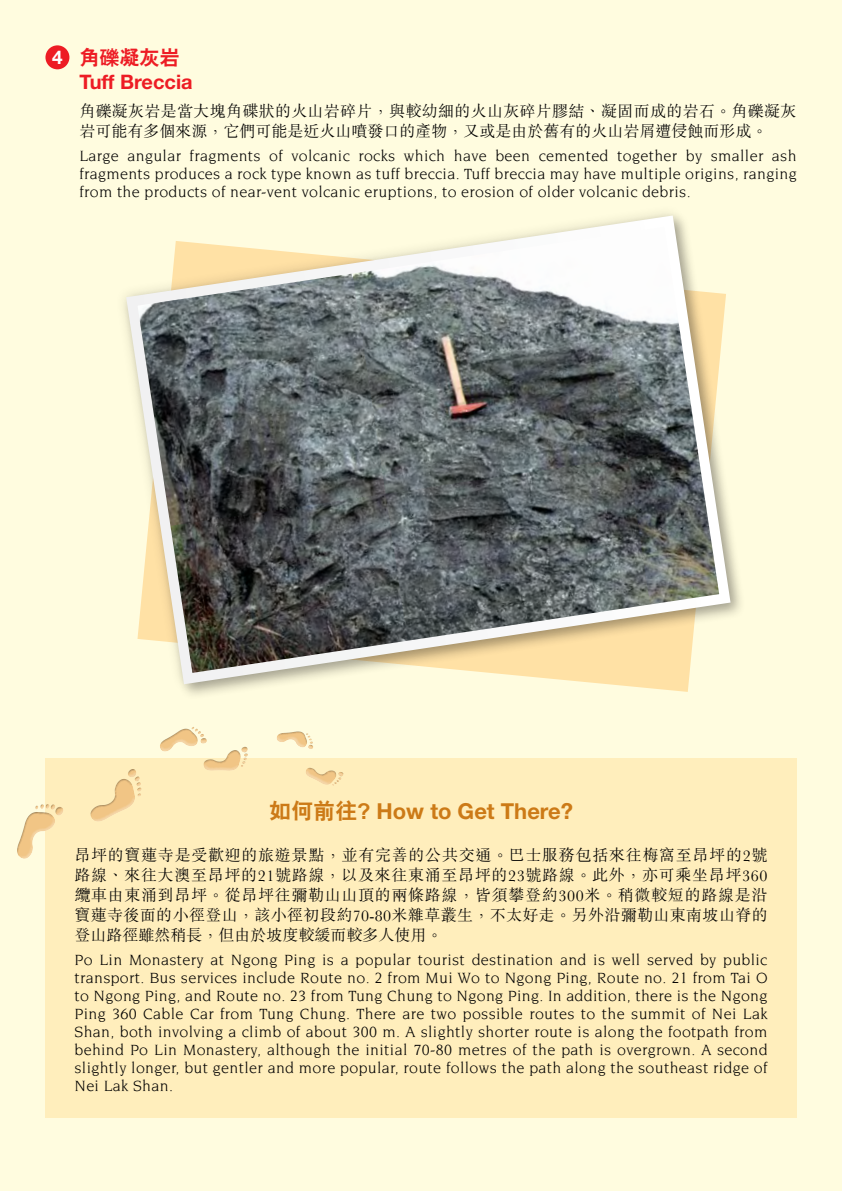
<style>
.page{position:relative;width:842px;height:1191px;background:#fffcdf}
.page>*{position:absolute;margin:0;border:0;box-sizing:border-box;transform-origin:0 0}
.t1{font:700 22px "Helvetica Neue";color:#cc7a17}
.t2{font:700 20px "Helvetica Neue";color:#ed1c24}
.t3{font:800 20px "C Hei 2";color:#ed1c24}
.t4{font:700 18.8px "Helvetica Neue";color:#fff}
.t5{font:16px/18px "Novarese";letter-spacing:.02em;color:#000;text-align:justify}
.t6{font:300 16px/20px "M Sung";letter-spacing:.02em;color:#000;text-align:justify}
.s1{font-family:"C Hei 2";font-weight:800}
</style>
<div class="page">
<div style="left:45px;top:758px;width:752px;height:359px;background:#ffeebc"></div>
<svg style="left:90px;top:769px;width:52px;height:52px"></svg>
<svg style="left:17px;top:804px;width:46px;height:55px"></svg>
<svg style="left:160px;top:727px;width:88px;height:44px"></svg>
<svg style="left:277px;top:731px;width:67px;height:55px"></svg>
<div style="left:45px;top:45px;width:24px;height:24px;background:#ed1c24;border-radius:50%"></div>
<svg style="left:124px;top:213px;width:612px;height:477px"></svg>
<p class="t4" style="left:52px;top:46px;width:12px">4</p>
<p class="t3" style="left:79px;top:47px;width:101px">角礫凝灰岩</p>
<p class="t2" style="left:79px;top:69px;width:115px">Tuff Breccia</p>
<p class="t6" style="left:79px;top:102px;width:719px">角礫凝灰岩是當大塊角碟狀的火山岩碎片，與較幼細的火山灰碎片膠結、凝固而成的岩石。角礫凝灰岩可能有多個來源，它們可能是近火山噴發口的產物，又或是由於舊有的火山岩屑遭侵蝕而形成。</p>
<p class="t5" style="left:79px;top:147px;width:719px">Large angular fragments of volcanic rocks which have been cemented together by smaller ash fragments produces a rock type known as tuff breccia. Tuff breccia may have multiple origins, ranging from the products of near-vent volcanic eruptions, to erosion of older volcanic debris.</p>
<h1 class="t1" style="left:269px;top:797px;width:305px"><span class="s1">如何前往?</span> How to Get There?</h1>
<p class="t6" style="left:74px;top:846px;width:695px">昂坪的寶蓮寺是受歡迎的旅遊景點，並有完善的公共交通。巴士服務包括來往梅窩至昂坪的2號路線、來往大澳至昂坪的21號路線，以及來往東涌至昂坪的23號路線。此外，亦可乘坐昂坪360纜車由東涌到昂坪。從昂坪往彌勒山山頂的兩條路線，皆須攀登約300米。稍微較短的路線是沿寶蓮寺後面的小徑登山，該小徑初段約70-80米雜草叢生，不太好走。另外沿彌勒山東南坡山脊的登山路徑雖然稍長，但由於坡度較緩而較多人使用。</p>
<p class="t5" style="left:74px;top:950px;width:695px">Po Lin Monastery at Ngong Ping is a popular tourist destination and is well served by public transport. Bus services include Route no. 2 from Mui Wo to Ngong Ping, Route no. 21 from Tai O to Ngong Ping, and Route no. 23 from Tung Chung to Ngong Ping. In addition, there is the Ngong Ping 360 Cable Car from Tung Chung. There are two possible routes to the summit of Nei Lak Shan, both involving a climb of about 300 m. A slightly shorter route is along the footpath from behind Po Lin Monastery, although the initial 70-80 metres of the path is overgrown. A second slightly longer, but gentler and more popular, route follows the path along the southeast ridge of Nei Lak Shan.</p>
</div>
